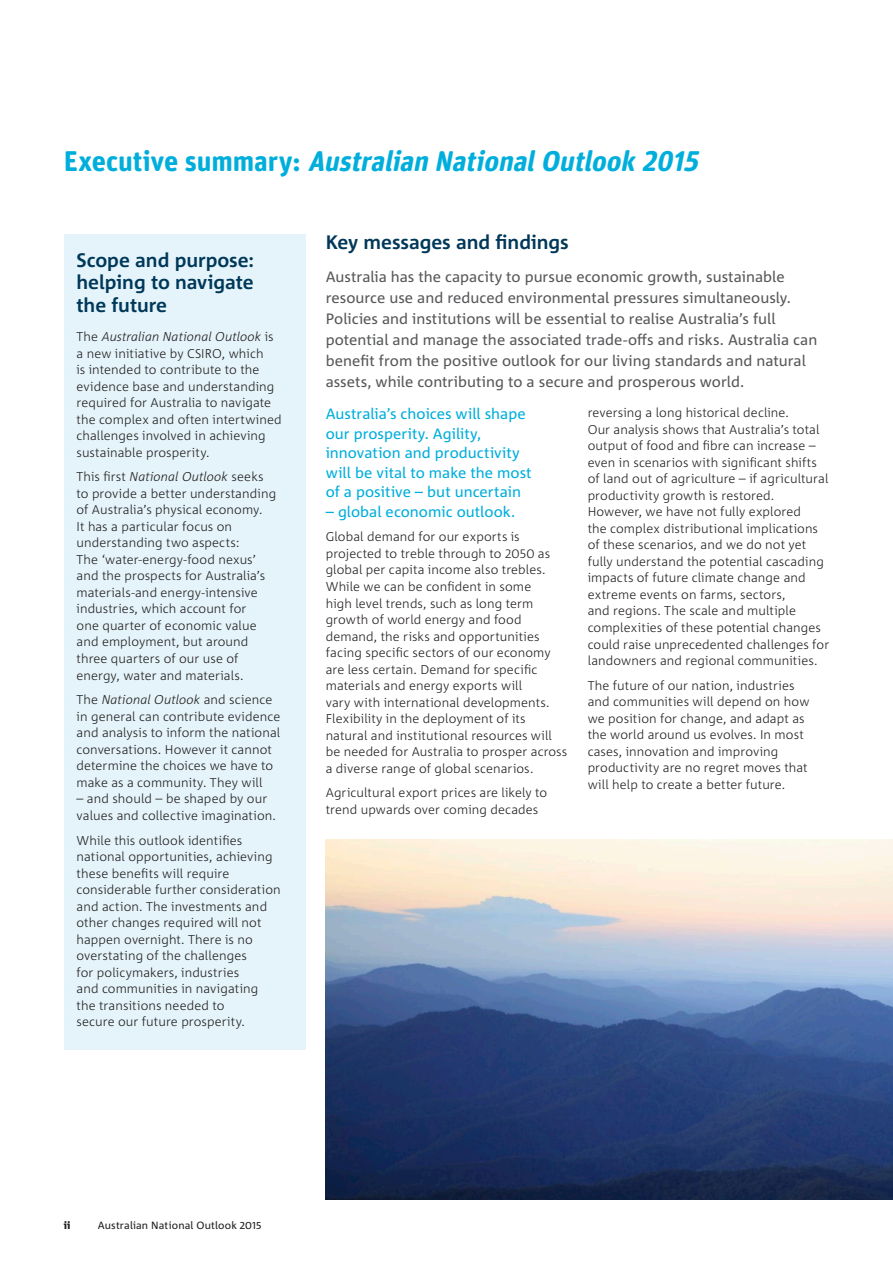
<style>
.page{position:relative;width:893px;height:1263px;background:#fff}
.page>*{position:absolute;margin:0;border:0;box-sizing:border-box;transform-origin:0 0}
._1_Heading{font:italic 700 28.5px "Unit Rounded OT";color:#00aedc}
._2_Heading{font:700 19.5px/22.5px "Corpid C1";letter-spacing:-.005em;color:#003859;text-align:justify}
.introduction{font:15px/21px "Corpid C1";color:#57585a}
.outlook_on_a_page_he{font:15px/19.5px "Corpid C1";letter-spacing:.005em;color:#00aedc}
.Body_Copy{font:300 12.75px/16.5px "Corpid C1";letter-spacing:.005em;color:#231f20}
.t1{font:10.5px "Corpid C1";letter-spacing:.015em;color:#231f20}
.t2{font:800 10.5px "Corpid C1";color:#231f20}
.s1{font-style:normal}
.s2{font-style:italic}
</style>
<div class="page">
<div style="left:64px;top:234px;width:241px;height:816px;background:#e4f4fa"></div>
<img style="left:326px;top:839px;width:567px;height:360px">
<h1 class="_1_Heading" style="left:64px;top:143px;width:643px"><span class="s1">E x e c u t i v e s u m m a r y :</span> Australian NationalOutlook 2015</h1>
<h2 class="_2_Heading" style="left:77px;top:248px;width:179px">Scope and purpose: helping to navigate the future</h2>
<p class="Body_Copy" style="left:77px;top:328px;width:207px">The <span class="s2">Australian National Outlook</span> is a new initiative by CSIRO, which<br>is intended to contribute to the evidence base and understanding required for Australia to navigate the complex and often intertwined challenges involved in achieving sustainable prosperity.</p>
<p class="Body_Copy" style="left:77px;top:468px;width:201px">This first <span class="s2">National Outlook</span> seeks to provide a better understanding of Australia’s physical economy.<br>It has a particular focus on understanding two aspects:<br>The ‘water-energy‑food nexus’ and the prospects for Australia’s materials‑and energy‑intensive industries, which account for<br>one quarter of economic value and employment, but around three quarters of our use of energy, water and materials.</p>
<p class="Body_Copy" style="left:77px;top:691px;width:205px">The <span class="s2">National Outlook</span> and science in general can contribute evidence and analysis to inform the national conversations. However it cannot determine the choices we have to make as a community. They will</p>
<p class="Body_Copy" style="left:77px;top:790px;width:201px">– and should – be shaped by our values and collective imagination.</p>
<p class="Body_Copy" style="left:77px;top:831px;width:206px">While this outlook identifies national opportunities, achieving these benefits will require considerable further consideration and action. The investments and other changes required will not happen overnight. There is no overstating of the challenges<br>for policymakers, industries<br>and communities in navigating<br>the transitions needed to<br>secure our future prosperity.</p>
<h2 class="_2_Heading" style="left:326px;top:230px;width:245px">Key messages and findings</h2>
<p class="introduction" style="left:326px;top:265px;width:493px">Australia has the capacity to pursue economic growth, sustainable resource use and reduced environmental pressures simultaneously.<br>Policies and institutions will be essential to realise Australia’s full potential and manage the associated trade-offs and risks. Australia can benefit from the positive outlook for our living standards and natural assets, while contributing to a secure and prosperous world.</p>
<p class="outlook_on_a_page_he" style="left:326px;top:404px;width:207px">Australia’s choices will shape our prosperity. Agility, innovation and productivity will be vital to make the most of a positive – but uncertain</p>
<p class="outlook_on_a_page_he" style="left:326px;top:501px;width:191px">– global economic outlook.</p>
<p class="Body_Copy" style="left:326px;top:528px;width:243px">Global demand for our exports is projected to treble through to 2050 as global per capita income also trebles.<br>While we can be confident in some<br>high level trends, such as long term growth of world energy and food demand, the risks and opportunities facing specific sectors of our economy are less certain. Demand for specific materials and energy exports will<br>vary with international developments.<br>Flexibility in the deployment of its natural and institutional resources will be needed for Australia to prosper across a diverse range of global scenarios.</p>
<p class="Body_Copy" style="left:326px;top:784px;width:223px">Agricultural export prices are likely to trend upwards over coming decades</p>
<p class="Body_Copy" style="left:588px;top:404px;width:243px">reversing a long historical decline.<br>Our analysis shows that Australia’s total output of food and fibre can increase – even in scenarios with significant shifts of land out of agriculture – if agricultural productivity growth is restored.<br>However, we have not fully explored<br>the complex distributional implications of these scenarios, and we do not yet fully understand the potential cascading impacts of future climate change and extreme events on farms, sectors,<br>and regions. The scale and multiple complexities of these potential changes could raise unprecedented challenges for landowners and regional communities.</p>
<p class="Body_Copy" style="left:588px;top:677px;width:223px">The future of our nation, industries and communities will depend on how we position for change, and adapt as the world around us evolves. In most cases, innovation and improving productivity are no regret moves that will help to create a better future.</p>
<p class="t2" style="left:64px;top:1218px;width:8px">ii</p>
<p class="t1" style="left:98px;top:1218px;width:165px">Australian National Outlook 2015</p>
</div>
